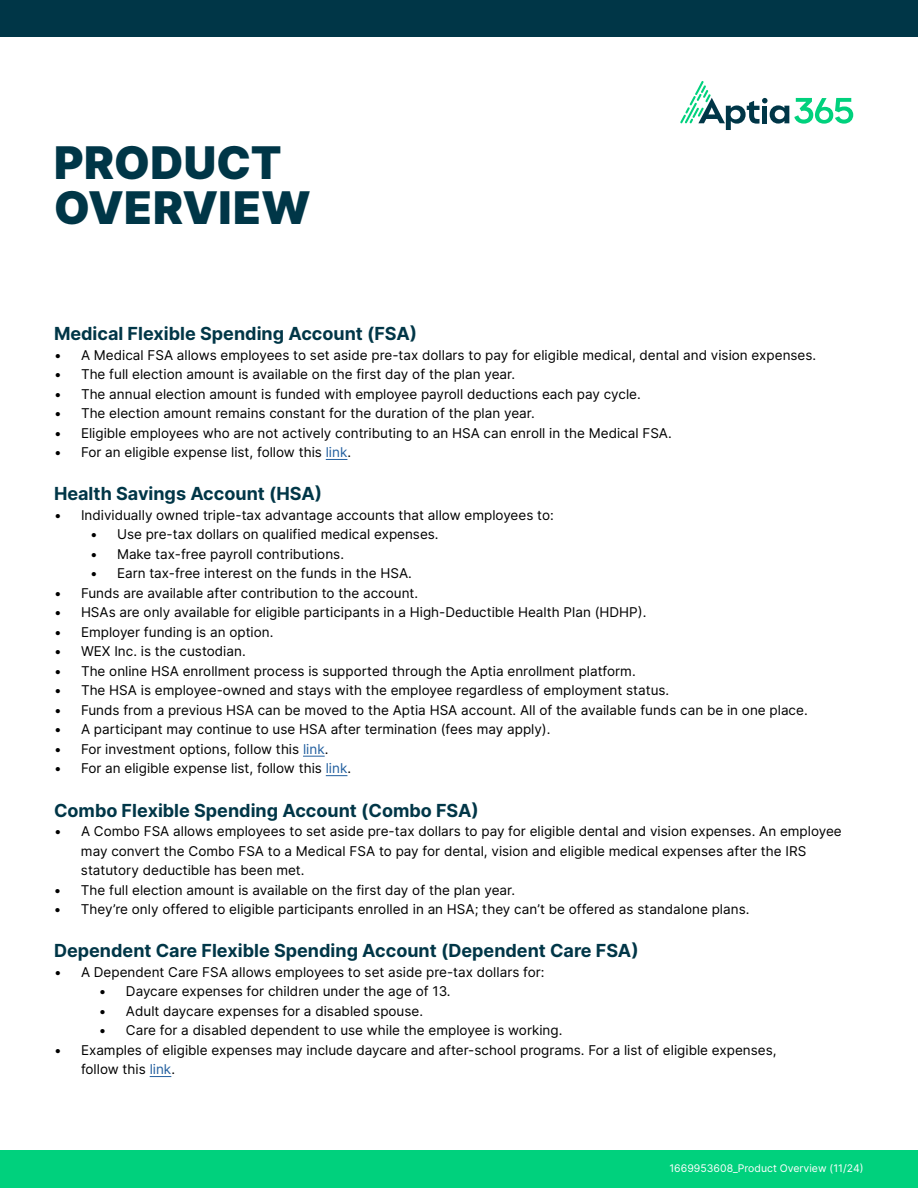
<style>
.page{position:relative;width:918px;height:1188px;background:#fff}
.page>*{position:absolute;margin:0;border:0;box-sizing:border-box;transform-origin:0 0}
.t1{font:900 45px/45px "Inter";letter-spacing:.005em;color:#003647}
.t2{font:700 18px "Inter";color:#003647}
.t3{font:13.5px/19.5px "Inter";color:#000}
.t4{font:10.5px "Inter";color:#fff}
.s1{color:#215e9e}
</style>
<div class="page">
<div style="left:0;top:0;width:918px;height:38px;background:#003647"></div>
<div style="left:0;top:1150px;width:918px;height:38px;background:#00d17d"></div>
<svg style="left:326px;top:459px;width:21px;height:1px"></svg>
<svg style="left:303px;top:756px;width:22px;height:1px"></svg>
<svg style="left:326px;top:775px;width:21px;height:1px"></svg>
<svg style="left:150px;top:1076px;width:21px;height:1px"></svg>
<svg style="left:680px;top:81px;width:173px;height:49px"></svg>
<h1 class="t1" style="left:54px;top:140px;width:258px">PRODUCT<br>OVERVIEW</h1>
<h2 class="t2" style="left:54px;top:321px;width:365px">Medical Flexible Spending Account (FSA)</h2>
<p class="t3" style="left:54px;top:345px;width:764px">• A Medical FSA allows employees to set aside pre-tax dollars to pay for eligible medical, dental and vision expenses.</p>
<p class="t3" style="left:54px;top:364px;width:463px">• The full election amount is available on the first day of the plan year.</p>
<p class="t3" style="left:54px;top:384px;width:588px">• The annual election amount is funded with employee payroll deductions each pay cycle.</p>
<p class="t3" style="left:54px;top:403px;width:482px">• The election amount remains constant for the duration of the plan year.</p>
<p class="t3" style="left:54px;top:423px;width:619px">• Eligible employees who are not actively contributing to an HSA can enroll in the Medical FSA.</p>
<p class="t3" style="left:54px;top:442px;width:299px">• For an eligible expense list, follow this <span class="s1">link</span>.</p>
<h2 class="t2" style="left:54px;top:481px;width:270px">Health Savings Account (HSA)</h2>
<p class="t3" style="left:54px;top:505px;width:501px">• Individually owned triple-tax advantage accounts that allow employees to:</p>
<p class="t3" style="left:90px;top:524px;width:350px">• Use pre-tax dollars on qualified medical expenses.</p>
<p class="t3" style="left:90px;top:544px;width:256px">• Make tax-free payroll contributions.</p>
<p class="t3" style="left:90px;top:563px;width:323px">• Earn tax-free interest on the funds in the HSA.</p>
<p class="t3" style="left:54px;top:583px;width:366px">• Funds are available after contribution to the account.</p>
<p class="t3" style="left:54px;top:602px;width:594px">• HSAs are only available for eligible participants in a High-Deductible Health Plan (HDHP).</p>
<p class="t3" style="left:54px;top:622px;width:221px">• Employer funding is an option.</p>
<p class="t3" style="left:54px;top:641px;width:193px">• WEX Inc. is the custodian.</p>
<p class="t3" style="left:54px;top:661px;width:583px">• The online HSA enrollment process is supported through the Aptia enrollment platform.</p>
<p class="t3" style="left:54px;top:680px;width:617px">• The HSA is employee-owned and stays with the employee regardless of employment status.</p>
<p class="t3" style="left:54px;top:700px;width:755px">• Funds from a previous HSA can be moved to the Aptia HSA account. All of the available funds can be in one place.</p>
<p class="t3" style="left:54px;top:719px;width:498px">• A participant may continue to use HSA after termination (fees may apply).</p>
<p class="t3" style="left:54px;top:739px;width:276px">• For investment options, follow this <span class="s1">link</span>.</p>
<p class="t3" style="left:54px;top:758px;width:299px">• For an eligible expense list, follow this <span class="s1">link</span>.</p>
<h2 class="t2" style="left:54px;top:797px;width:426px">Combo Flexible Spending Account (Combo FSA)</h2>
<p class="t3" style="left:81px;top:821px;width:762px;text-indent:-27px">• A Combo FSA allows employees to set aside pre-tax dollars to pay for eligible dental and vision expenses. An employee may convert the Combo FSA to a Medical FSA to pay for dental, vision and eligible medical expenses after the IRS statutory deductible has been met.</p>
<p class="t3" style="left:54px;top:880px;width:463px">• The full election amount is available on the first day of the plan year.</p>
<p class="t3" style="left:54px;top:899px;width:697px">• They’re only offered to eligible participants enrolled in an HSA; they can’t be offered as standalone plans.</p>
<h2 class="t2" style="left:54px;top:938px;width:586px">Dependent Care Flexible Spending Account (Dependent Care FSA)</h2>
<p class="t3" style="left:54px;top:962px;width:492px">• A Dependent Care FSA allows employees to set aside pre-tax dollars for:</p>
<p class="t3" style="left:99px;top:981px;width:353px">• Daycare expenses for children under the age of 13.</p>
<p class="t3" style="left:99px;top:1001px;width:326px">• Adult daycare expenses for a disabled spouse.</p>
<p class="t3" style="left:99px;top:1020px;width:465px">• Care for a disabled dependent to use while the employee is working.</p>
<p class="t3" style="left:81px;top:1040px;width:697px;text-indent:-27px">• Examples of eligible expenses may include daycare and after-school programs. For a list of eligible expenses, follow this <span class="s1">link</span>.</p>
<p class="t4" style="left:669px;top:1161px;width:196px">1669953608_Product Overview (11/24)</p>
</div>
